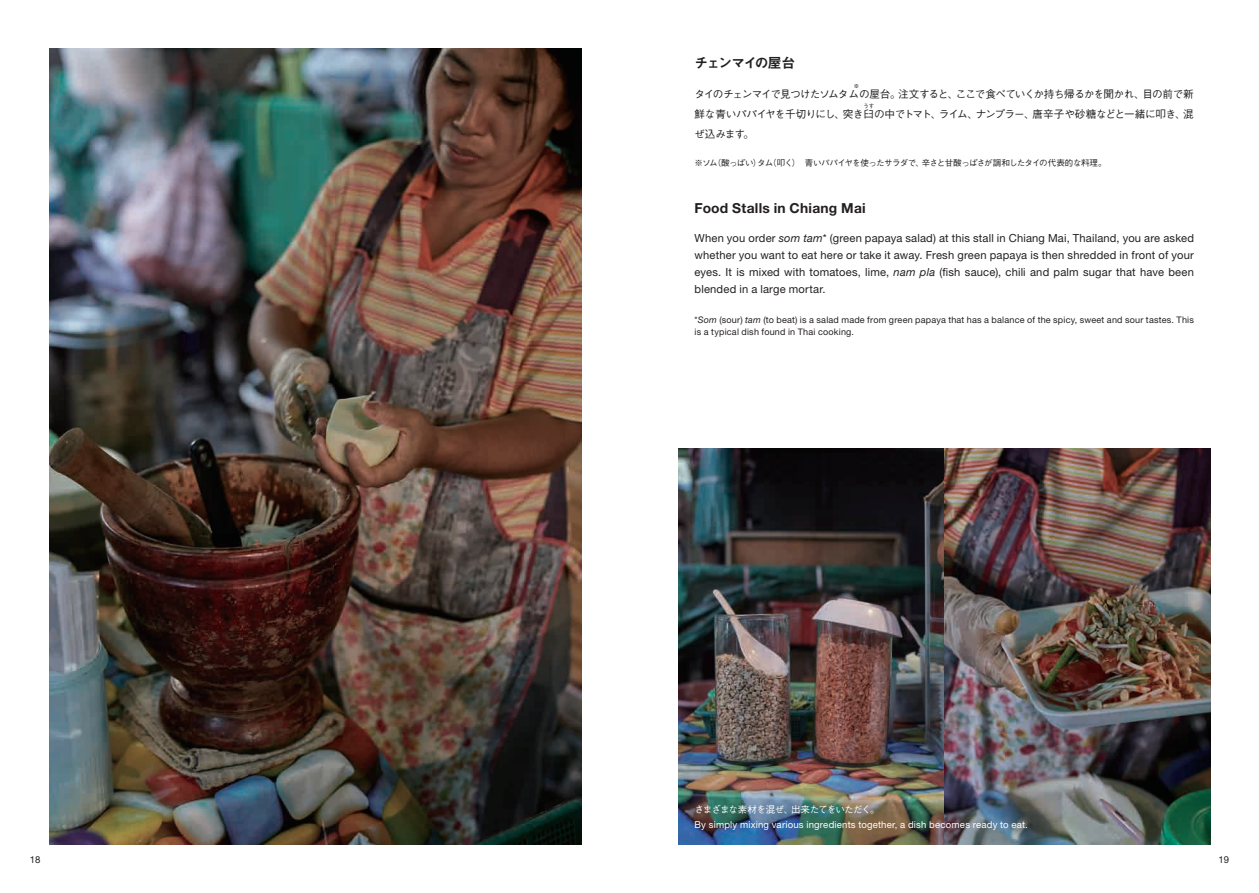
<style>
.page{position:relative;width:1259px;height:893px;background:#fff}
.page>*{position:absolute;margin:0;border:0;box-sizing:border-box;transform-origin:0 0}
.t1{font:700 13.8px "Helvetica Neue LT Std";letter-spacing:.02em;color:#231f20}
.t2{font:13.8px "Midashi Go Pro MB31";letter-spacing:-.13em;color:#231f20}
.t3{font:11.1px/17px "Helvetica Neue LT Std";letter-spacing:.015em;color:#231f20;text-align:justify}
.t4{font:500 10.65px "Gothic BBB Pr 6 N";letter-spacing:-.06em;color:#231f20}
.t5{font:9.6px "Helvetica Neue LT Std";letter-spacing:.02em;color:#fff}
.t6{font:500 9.6px "Gothic BBB Pro";letter-spacing:-.08em;color:#fff}
.t7{font:9.6px "Helvetica Neue LT Std";color:#231f20}
.t8{font:9px/12.8px "Helvetica Neue LT Std";letter-spacing:.02em;color:#231f20}
.t9{font:500 8.55px "Gothic BBB Pr 6 N";letter-spacing:-.055em;color:#231f20}
.t10{font:500 5.25px "Gothic BBB Pr 6 N";color:#231f20}
.t11{font:500 5.25px "Gothic BBB Pro";color:#231f20}
.s1{font-family:"Gothic BBB Pro"}
.s2{font-style:italic}
</style>
<div class="page">
<img style="left:49px;top:48px;width:532px;height:797px">
<img style="left:678px;top:449px;width:532px;height:396px">
<p class="t2" style="left:694px;top:52px;width:102px">チェンマイの屋台</p>
<p class="t11" style="left:854px;top:82px;width:7px">※</p>
<p class="t4" style="left:694px;top:105px;width:501px">鮮な青いパパイヤを千切りにし<span class="s1">、</span>突き臼の中でトマト<span class="s1">、</span>ライム<span class="s1">、</span>ナンプラー<span class="s1">、</span>唐辛子や砂糖などと一緒に叩き<span class="s1">、</span>混</p>
<p class="t4" style="left:694px;top:85px;width:501px">タイのチェンマイで見つけたソムタムの屋台<span class="s1">。</span>注文すると<span class="s1">、</span>ここで食べていくか持ち帰るかを聞かれ<span class="s1">、</span>目の前で新</p>
<p class="t10" style="left:863px;top:102px;width:12px">うす</p>
<p class="t4" style="left:694px;top:126px;width:61px">ぜ込みます<span class="s1">。</span></p>
<p class="t9" style="left:694px;top:156px;width:414px"><span class="s1">※</span>ソム<span class="s1">（</span>酸っぱい<span class="s1">）</span>タム<span class="s1">（</span>叩く<span class="s1">）</span>　青いパパイヤを使ったサラダで<span class="s1">、</span>辛さと甘酸っぱさが調和したタイの代表的な料理<span class="s1">。</span></p>
<p class="t1" style="left:694px;top:199px;width:173px">Food Stalls in Chiang Mai</p>
<p class="t3" style="left:694px;top:229px;width:501px">When you order <span class="s2">som tam</span>* (green papaya salad) at this stall in Chiang Mai, Thailand, you are asked whether you want to eat here or take it away. Fresh green papaya is then shredded in front of your eyes. It is mixed with tomatoes, lime, <span class="s2">nam pla</span> (fish sauce), chili and palm sugar that have been blended in a large mortar.</p>
<p class="t8" style="left:694px;top:313px;width:501px">*<span class="s2">Som</span> (sour) <span class="s2">tam</span> (to beat) is a salad made from green papaya that has a balance of the spicy, sweet and sour tastes. This is a typical dish found in Thai cooking.</p>
<p class="t6" style="left:694px;top:801px;width:187px">さまざまな素材を混ぜ、出来たてをいただく。</p>
<p class="t5" style="left:694px;top:819px;width:335px">By simply mixing various ingredients together, a dish becomes ready to eat.</p>
<p class="t7" style="left:30px;top:854px;width:12px">18</p>
<p class="t7" style="left:1218px;top:854px;width:12px">19</p>
</div>
